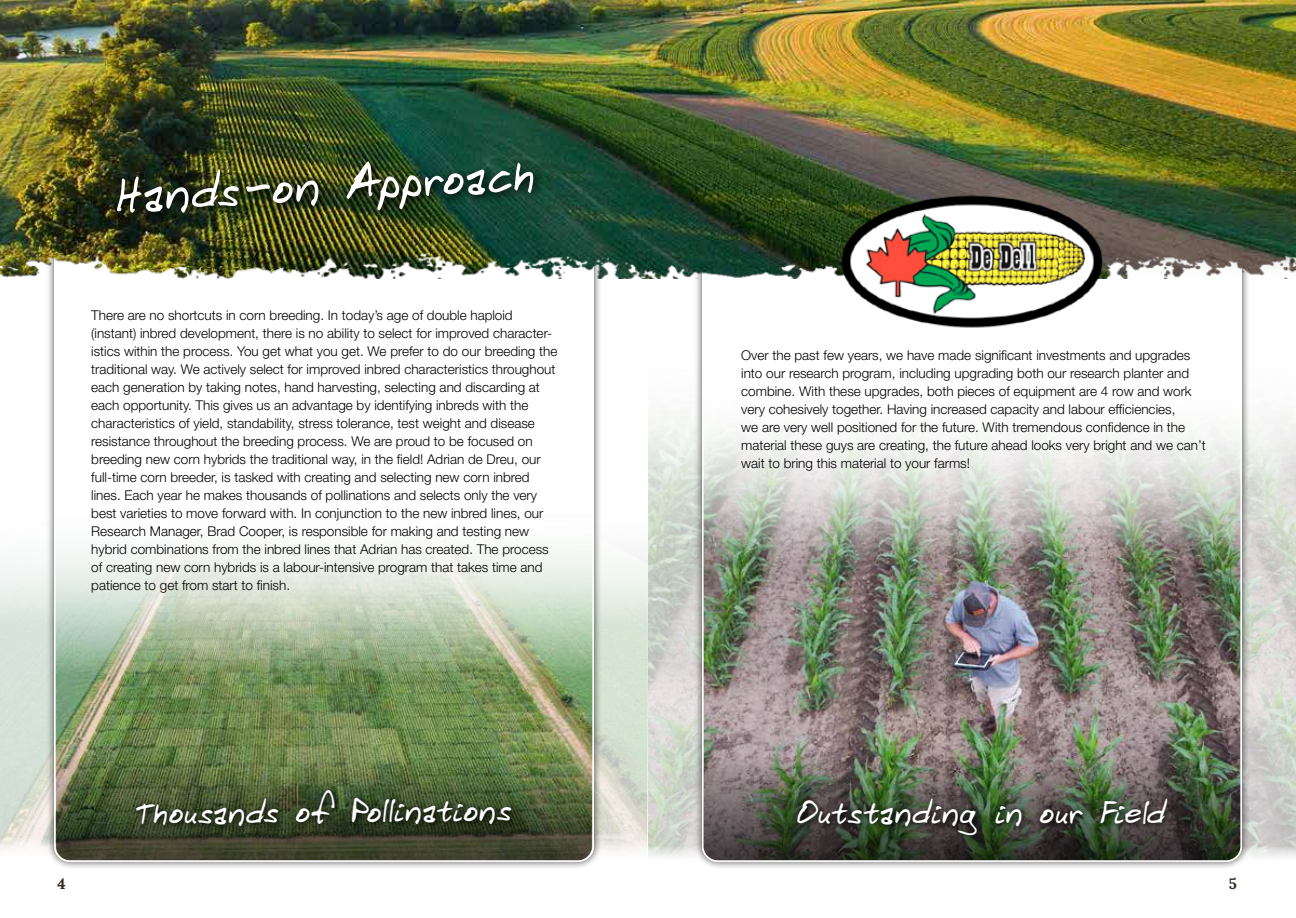
<style>
.page{position:relative;width:1296px;height:918px;background:#fff}
.page>*{position:absolute;margin:0;border:0;box-sizing:border-box;transform-origin:0 0}
.t1{font:49.05px "Domestic Manners";color:#fff}
.t2{font:33px "Domestic Manners";letter-spacing:-.02em;color:#fff}
.t3{font:700 15px "Lora";color:#352b22}
.t4{font:300 13.5px/18px "Helvetica Neue LT Std";color:#000}
</style>
<div class="page">
<img style="left:648px;top:411px;width:648px;height:446px">
<img style="left:0;top:552px;width:648px;height:300px">
<div style="left:46px;top:160px;width:556px;height:710px;background:#000;opacity:.75"></div>
<div style="left:55px;top:169px;width:538px;height:692px;background:#fff;border-radius:15px"></div>
<img style="left:55px;top:544px;width:538px;height:317px">
<div style="left:694px;top:160px;width:556px;height:710px;background:#000;opacity:.75"></div>
<div style="left:703px;top:169px;width:538px;height:692px;background:#fff;border-radius:15px"></div>
<img style="left:703px;top:431px;width:538px;height:430px">
<img style="left:0;top:0;width:1296px;height:279px">
<svg style="left:56px;top:756px;width:536px;height:105px;background:#515d39"></svg>
<img style="left:111px;top:156px;width:434px;height:68px">
<svg style="left:132px;top:786px;width:386px;height:47px;background:#354326"></svg>
<img style="left:831px;top:188px;width:282px;height:140px">
<img style="left:703px;top:756px;width:538px;height:105px;border-radius:15px">
<svg style="left:794px;top:795px;width:380px;height:48px;background:#394033"></svg>
<div style="left:54px;top:310px;width:540px;height:552px;border:2px solid #fff;border-radius:15px"></div>
<div style="left:702px;top:310px;width:540px;height:552px;border:2px solid #fff;border-radius:15px"></div>
<h1 class="t1" style="left:112px;top:166px;width:420px;rotate:-3deg">Hands-on Approach</h1>
<p class="t4" style="left:91px;top:306px;width:468px">There are no shortcuts in corn breeding. In today’s age of double haploid (instant) inbred development, there is no ability to select for improved character&shy;istics within the process. You get what you get. We prefer to do our breeding the traditional way. We actively select for improved inbred characteristics throughout each generation by taking notes, hand harvesting, selecting and discarding at each opportunity. This gives us an advantage by identifying inbreds with the characteristics of yield, standability, stress tolerance, test weight and disease resistance throughout the breeding process. We are proud to be focused on breeding new corn hybrids the traditional way, in the field! Adrian de Dreu, our full-time corn breeder, is tasked with creating and selecting new corn inbred lines. Each year he makes thousands of pollinations and selects only the very best varieties to move forward with. In conjunction to the new inbred lines, our Research Manager, Brad Cooper, is responsible for making and testing new hybrid combinations from the inbred lines that Adrian has created. The process of creating new corn hybrids is a labour-intensive program that takes time and patience to get from start to finish.</p>
<h2 class="t2" style="left:133px;top:795px;width:379px;rotate:-1deg">Thousands of Pollinations</h2>
<p class="t4" style="left:741px;top:345px;width:466px">Over the past few years, we have made significant investments and upgrades into our research program, including upgrading both our research planter and combine. With these upgrades, both pieces of equipment are 4 row and work very cohesively together. Having increased capacity and labour efficiencies,<br>we are very well positioned for the future. With tremendous confidence in the material these guys are creating, the future ahead looks very bright and we can’t wait to bring this material to your farms!</p>
<h2 class="t2" style="left:795px;top:793px;width:372px">Outstanding in our Field</h2>
<p class="t3" style="left:57px;top:870px;width:10px">4</p>
<p class="t3" style="left:1229px;top:870px;width:10px">5</p>
</div>
